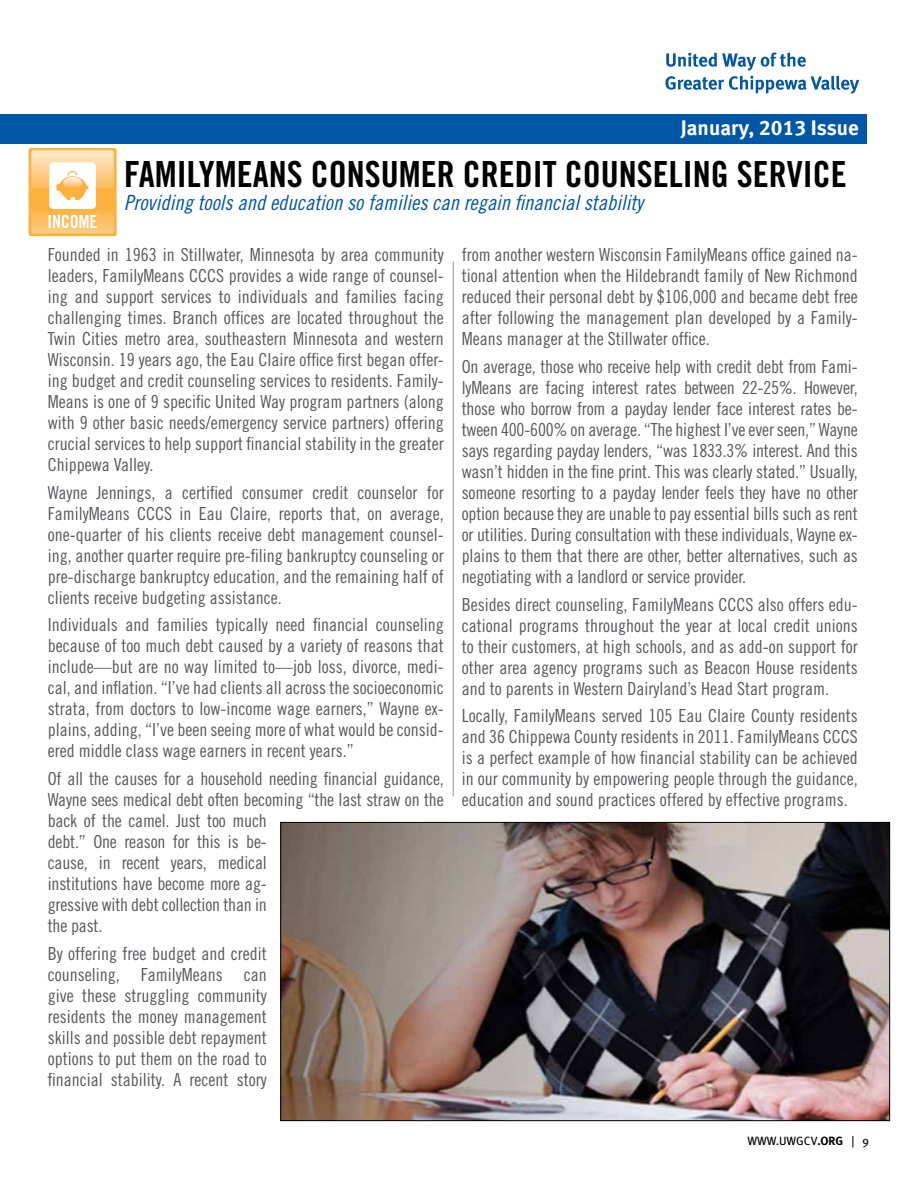
<style>
.page{position:relative;width:918px;height:1188px;background:#fff}
.page>*{position:absolute;margin:0;border:0;box-sizing:border-box;transform-origin:0 0}
.t1{font:36px "Trade Gothic Bold Cond Twenty";color:#000}
.t2{font:21px "Trade Gothic Cond Eighteen Obl";color:#0056a7}
.t3{font:21px "Meta Bold LF";color:#fff}
.t4{font:18px/21px "Trade Gothic Cond Eighteen";color:#58595b;text-align:justify}
.t5{font:12px "Meta";color:#000}
.s1{font-weight:700}
</style>
<div class="page">
<div style="left:0;top:115px;width:866px;height:29px;background:#0056a7"></div>
<svg style="left:665px;top:53px;width:194px;height:41px"></svg>
<hr style="left:453px;top:262px;width:1px;height:534px;background:#939598">
<img style="left:282px;top:824px;width:606px;height:295px">
<div style="left:29px;top:148px;width:88px;height:88px;background:#fcb23d;border-radius:2px"></div>
<svg style="left:31px;top:150px;width:83px;height:84px"></svg>
<img style="left:63px;top:177px;width:19px;height:11px">
<p class="t3" style="left:681px;top:115px;width:179px">January, 2013 Issue</p>
<h1 class="t1" style="left:124px;top:153px;width:724px">FAMILYMEANS CONSUMER CREDIT COUNSELING SERVICE</h1>
<p class="t2" style="left:124px;top:190px;width:520px">Providing tools and education so families can regain financial stability</p>
<p class="t4" style="left:48px;top:244px;width:398px">Founded in 1963 in Stillwater, Minnesota by area community leaders, FamilyMeans CCCS provides a wide range of counsel&shy;ing and support services to individuals and families facing challenging times. Branch offices are located throughout the Twin Cities metro area, southeastern Minnesota and western Wisconsin. 19 years ago, the Eau Claire office first began offer&shy;ing budget and credit counseling services to residents. Family-Means is one of 9 specific United Way program partners (along with 9 other basic needs/emergency service partners) offering crucial services to help support financial stability in the greater Chippewa Valley.</p>
<p class="t4" style="left:48px;top:481px;width:398px">Wayne Jennings, a certified consumer credit counselor for FamilyMeans CCCS in Eau Claire, reports that, on average, one-quarter of his clients receive debt management counsel&shy;ing, another quarter require pre-filing bankruptcy counseling or pre-discharge bankruptcy education, and the remaining half of clients receive budgeting assistance.</p>
<p class="t4" style="left:48px;top:614px;width:398px">Individuals and families typically need financial counseling because of too much debt caused by a variety of reasons that include—but are no way limited to—job loss, divorce, medi&shy;cal, and inflation. “I’ve had clients all across the socioeconomic strata, from doctors to low-income wage earners,” Wayne ex&shy;plains, adding, “I’ve been seeing more of what would be consid&shy;ered middle class wage earners in recent years.”</p>
<p class="t4" style="left:48px;top:768px;width:398px;text-align:left">Of all the causes for a household needing financial guidance, Wayne sees medical debt often becoming “the last straw on the back of the camel. Just too much<br>debt.” One reason for this is be-<br>cause, in recent years, medical<br>institutions have become more ag-<br>gressive with debt collection than in<br>the past.</p>
<p class="t4" style="left:48px;top:943px;width:221px">By offering free budget and credit counseling, FamilyMeans can give these struggling community residents the money management skills and possible debt repayment options to put them on the road to financial stability. A recent story</p>
<p class="t4" style="left:462px;top:244px;width:398px">from another western Wisconsin FamilyMeans office gained na&shy;tional attention when the Hildebrandt family of New Richmond reduced their personal debt by $106,000 and became debt free after following the management plan developed by a Family-Means manager at the Stillwater office.</p>
<p class="t4" style="left:462px;top:356px;width:398px">On average, those who receive help with credit debt from Fami&shy;lyMeans are facing interest rates between 22-25%. However, those who borrow from a payday lender face interest rates be&shy;tween 400-600% on average. “The highest I’ve ever seen,” Wayne says regarding payday lenders, “was 1833.3% interest. And this wasn’t hidden in the fine print. This was clearly stated.” Usually, someone resorting to a payday lender feels they have no other option because they are unable to pay essential bills such as rent or utilities. During consultation with these individuals, Wayne ex&shy;plains to them that there are other, better alternatives, such as negotiating with a landlord or service provider.</p>
<p class="t4" style="left:462px;top:593px;width:398px">Besides direct counseling, FamilyMeans CCCS also offers edu&shy;cational programs throughout the year at local credit unions to their customers, at high schools, and as add-on support for other area agency programs such as Beacon House residents and to parents in Western Dairyland’s Head Start program.</p>
<p class="t4" style="left:462px;top:705px;width:398px">Locally, FamilyMeans served 105 Eau Claire County residents and 36 Chippewa County residents in 2011. FamilyMeans CCCS is a perfect example of how financial stability can be achieved in our community by empowering people through the guidance, education and sound practices offered by effective programs.</p>
<p class="t5" style="left:748px;top:1134px;width:123px">WWW.UWGCV<span class="s1">.ORG</span> | 9</p>
</div>
